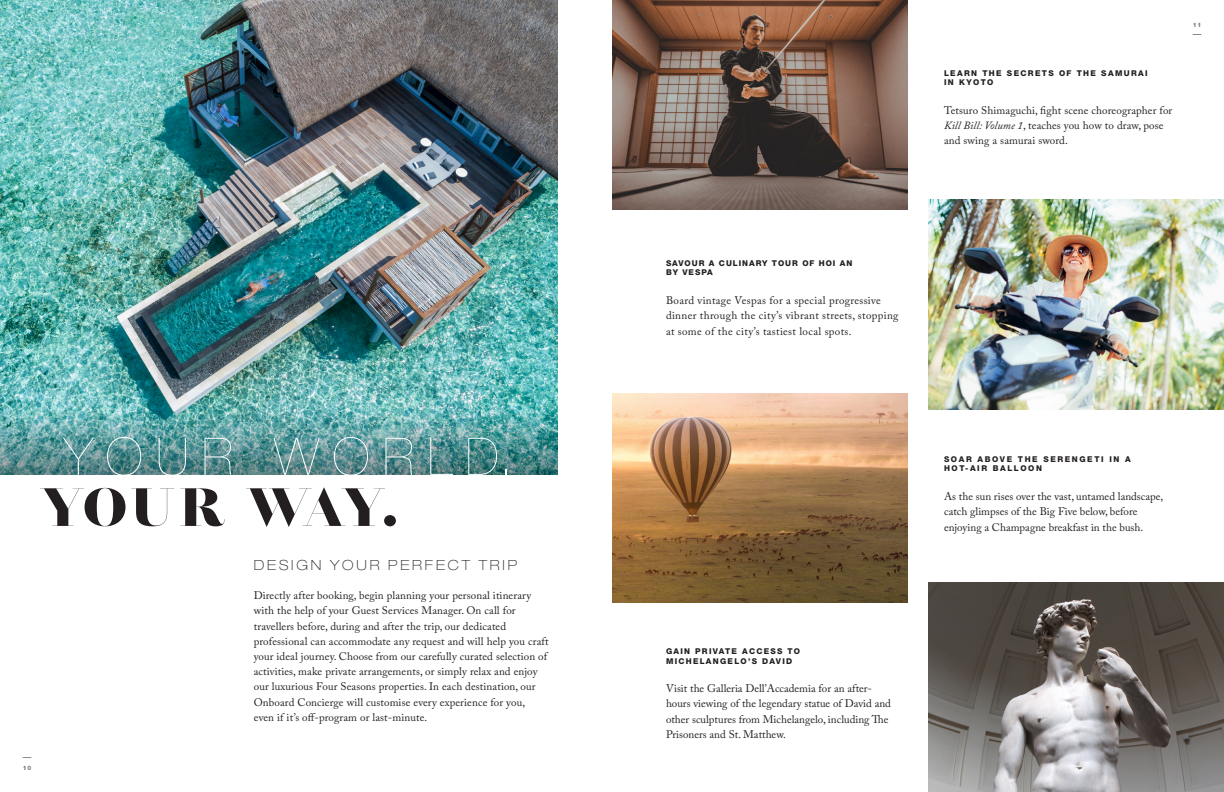
<style>
.page{position:relative;width:1224px;height:792px;background:#fff}
.page>*{position:absolute;margin:0;border:0;box-sizing:border-box;transform-origin:0 0}
.t1{font:53.7px "Pyjvdg Lust Display Didone";letter-spacing:-.02em;color:#231f20}
.t2{font:200 52px "Btphbf Helvetica Neue LT Std";letter-spacing:.25em;color:#fff}
.t3{font:100 expanded 14px "Glgtyy Helvetica Neue LT Pro";letter-spacing:.2em;color:#231f20}
.t4{font:11px/15.2px "Yxtqmj A Caslon Pro";letter-spacing:.01em;color:#231f20}
.t5{font:11px/15.2px "Yxtqmj A Caslon Pro";letter-spacing:.03em;color:#231f20}
.t6{font:800 8px/9.6px "Kbppyh Helvetica Neue LT Pro";letter-spacing:.165em;color:#231f20}
.t7{font:800 8px/9.6px "Kbppyh Helvetica Neue LT Pro";letter-spacing:.2em;color:#231f20}
.t8{font:800 8px/9.6px "Kbppyh Helvetica Neue LT Pro";letter-spacing:.12em;color:#231f20}
.t9{font:800 6.1px "Vbbyjk Helvetica Neue LT Pro";color:#231f20}
.t10{font:800 6.1px "Rsfsnp Helvetica Neue LT Pro";color:#231f20}
.s1{font-family:"Kymcnx A Caslon Pro";font-style:italic}
</style>
<div class="page">
<img style="left:0;top:0;width:558px;height:409px">
<img style="left:0;top:409px;width:558px;height:65px">
<div style="left:19px;top:467px;width:398px;height:81px;background:#fff"></div>
<img style="left:612px;top:0;width:295px;height:210px">
<img style="left:612px;top:393px;width:295px;height:210px">
<img style="left:929px;top:200px;width:295px;height:209px">
<img style="left:929px;top:582px;width:295px;height:210px">
<h2 class="t2" style="left:64px;top:426px;width:451px">YOUR WORLD.</h2>
<h2 class="t1" style="left:40px;top:473px;width:360px">YOUR WAY.</h2>
<h3 class="t3" style="left:254px;top:557px;width:265px">DESIGN YOUR PERFECT TRIP</h3>
<p class="t4" style="left:254px;top:588px;width:296px">Directly after booking, begin planning your personal itinerary with the help of your Guest Services Manager. On call for travellers before, during and after the trip, our dedicated professional can accommodate any request and will help you craft your ideal journey. Choose from our carefully curated selection of activities, make private arrangements, or simply relax and enjoy our luxurious Four Seasons properties. In each destination, our Onboard Concierge will customise every experience for you,<br>even if it’s of-program or last-minute.</p>
<p class="t9" style="left:23px;top:764px;width:10px">10</p>
<h3 class="t8" style="left:666px;top:258px;width:188px">SAVOUR A CULINARY TOUR OF HOI AN<br>BY VESPA</h3>
<p class="t5" style="left:666px;top:293px;width:234px">Board vintage Vespas for a special progressive dinner through the city’s vibrant streets, stopping at some of the city’s tastiest local spots.</p>
<h3 class="t6" style="left:944px;top:68px;width:205px">LEARN THE SECRETS OF THE SAMURAI<br>IN KYOTO</h3>
<p class="t4" style="left:944px;top:103px;width:230px">Tetsuro Shimaguchi, fght scene choreographer for<br><span class="s1">Kill Bill: Volume 1</span>, teaches you how to draw, pose and swing a samurai sword.</p>
<p class="t10" style="left:1193px;top:21px;width:10px">11</p>
<h3 class="t6" style="left:666px;top:646px;width:136px">GAIN PRIVATE ACCESS TO<br>MICHELANGELO’S DAVID</h3>
<p class="t4" style="left:666px;top:681px;width:226px">Visit the Galleria Dell’Accademia for an after&shy;hours viewing of the legendary statue of David and other sculptures from Michelangelo, including Te Prisoners and St. Matthew.</p>
<h3 class="t7" style="left:944px;top:454px;width:188px">SOAR ABOVE THE SERENGETI IN A<br>HOT-AIR BALLOON</h3>
<p class="t4" style="left:944px;top:489px;width:221px">As the sun rises over the vast, untamed landscape, catch glimpses of the Big Five below, before enjoying a Champagne breakfast in the bush.</p>
</div>
